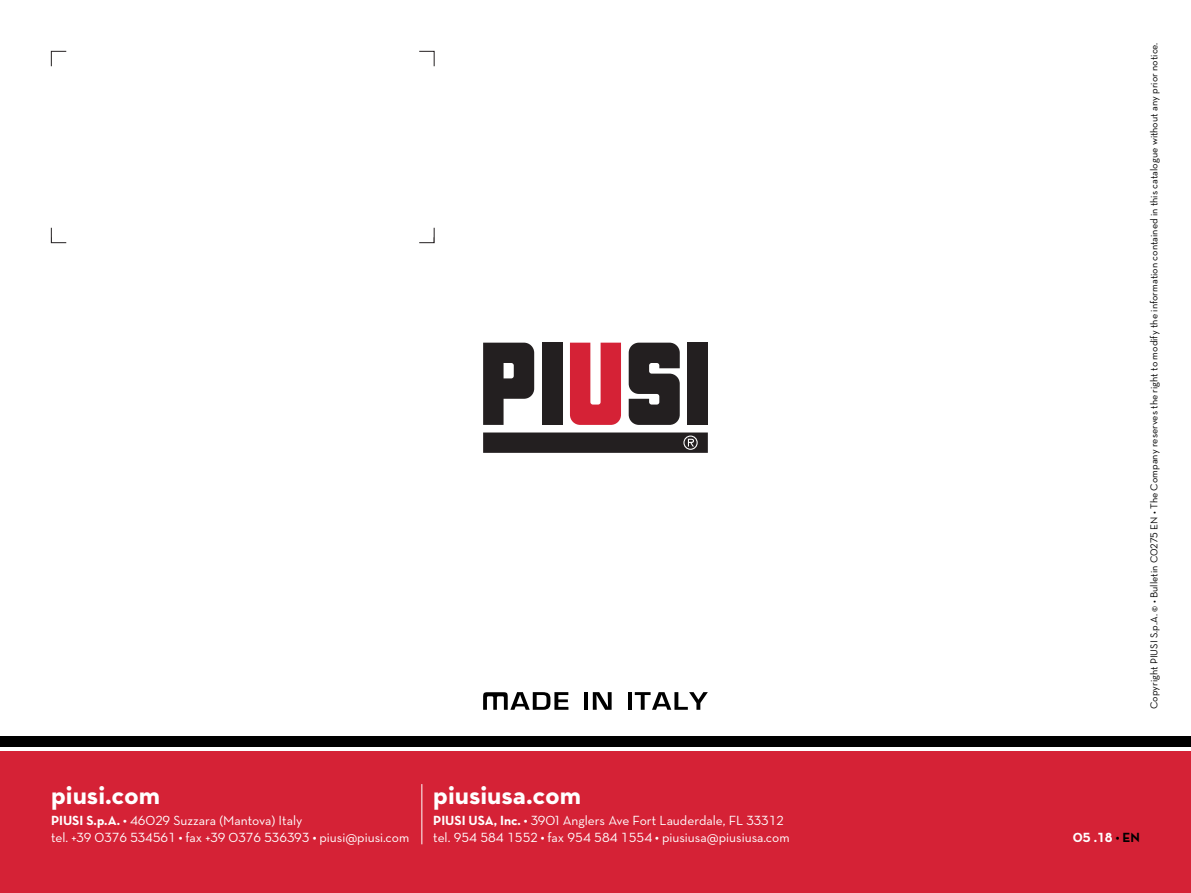
<style>
.page{position:relative;width:1191px;height:893px;background:#fff}
.page>*{position:absolute;margin:0;border:0;box-sizing:border-box;transform-origin:0 0}
.t1{font:700 27px "Neutraface Text";color:#fff}
.t2{font:13.5px/16.5px "Neutraface Text";color:#fff}
.t3{font:700 13.5px "Neutraface Text";color:#fff}
.t4{font:10.2px "Neutraface Text";color:#000}
.s1{font-weight:700}
.s2{color:#000}
</style>
<div class="page">
<div style="left:542px;top:343px;width:20px;height:82px;background:#231f20"></div>
<div style="left:687px;top:343px;width:21px;height:82px;background:#231f20"></div>
<svg style="left:570px;top:343px;width:51px;height:82px;background:#db4556"></svg>
<svg style="left:483px;top:343px;width:51px;height:82px"></svg>
<svg style="left:628px;top:343px;width:52px;height:82px;background:#433f40"></svg>
<svg style="left:483px;top:432px;width:225px;height:21px;background:#2d292a"></svg>
<div style="left:0;top:752px;width:1191px;height:141px;background:#d52236"></div>
<div style="left:0;top:736px;width:1191px;height:10px;background:#000"></div>
<hr style="left:421px;top:784px;width:1px;height:60px;background:#fff">
<svg style="left:51px;top:51px;width:16px;height:16px"></svg>
<svg style="left:419px;top:51px;width:16px;height:16px"></svg>
<svg style="left:419px;top:227px;width:16px;height:16px"></svg>
<svg style="left:51px;top:227px;width:16px;height:16px"></svg>
<hr style="left:584px;top:692px;width:4px;height:18px;background:#000">
<svg style="left:593px;top:692px;width:18px;height:18px"></svg>
<svg style="left:628px;top:692px;width:3px;height:18px"></svg>
<svg style="left:635px;top:692px;width:73px;height:18px"></svg>
<svg style="left:483px;top:692px;width:85px;height:18px"></svg>
<h1 class="t1" style="left:51px;top:778px;width:111px">piusi.com</h1>
<p class="t2" style="left:51px;top:812px;width:360px"><span class="s1">PIUSI S.p.A. •</span> 46029 Suzzara (Mantova) Italy<br>tel. +39 0376 534561 <span class="s1">•</span> fax +39 0376 536393 <span class="s1">•</span> piusi@piusi.com</p>
<h1 class="t1" style="left:433px;top:778px;width:149px">piusiusa.com</h1>
<p class="t2" style="left:433px;top:812px;width:358px"><span class="s1">PIUSI USA, Inc. •</span> 3901 Anglers Ave Fort Lauderdale, FL 33312 tel. 954 584 1552 <span class="s1">•</span> fax 954 584 1554 <span class="s1">•</span> piusiusa@piusiusa.com</p>
<p class="t4" style="left:1147px;top:709px;width:668px;rotate:-90deg">Copyright PIUSI S.p.A. © • Bulletin C0275 EN • The Company reserves the right to modify the information contained in this catalogue without any prior notice.</p>
<p class="t3" style="left:1073px;top:829px;width:68px">05 .18 <span class="s2">• EN</span></p>
</div>
